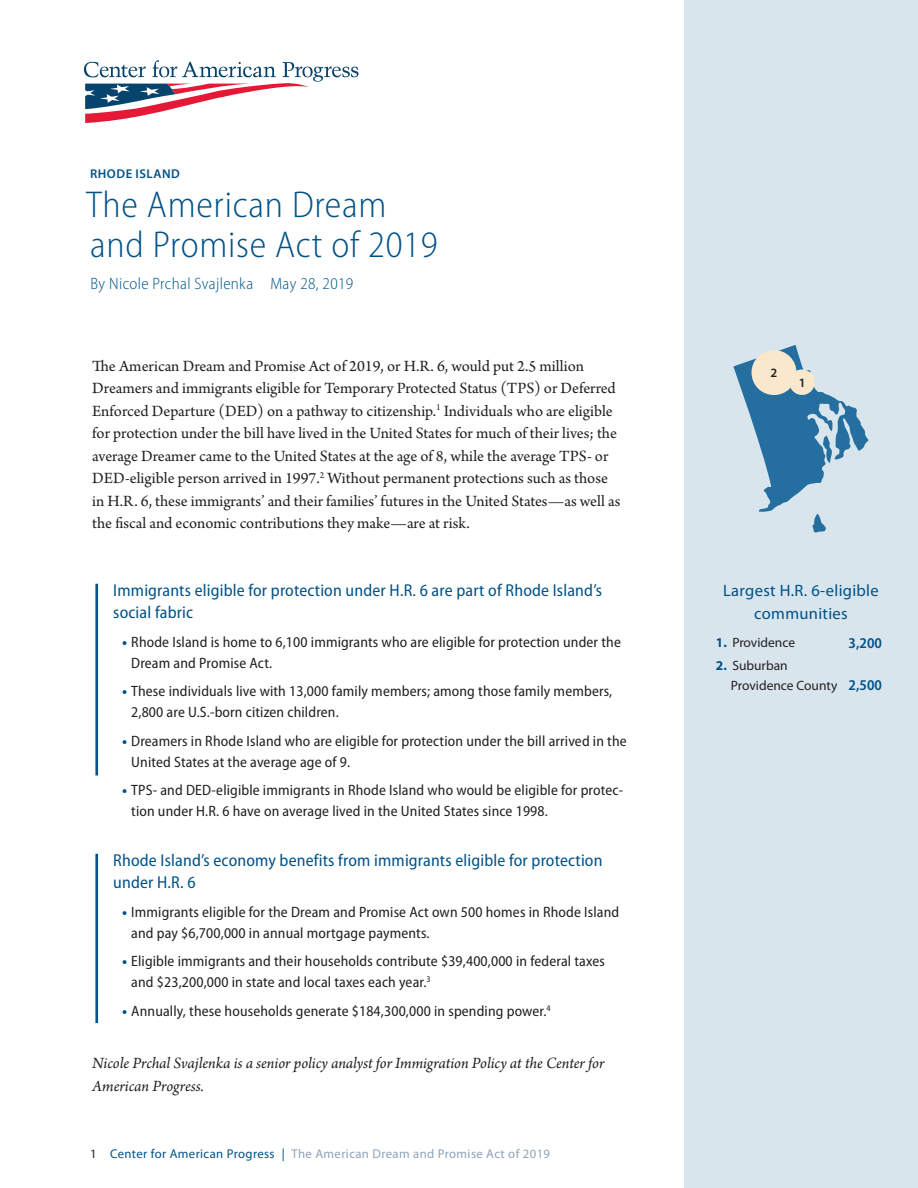
<style>
.page{position:relative;width:918px;height:1188px;background:#fff}
.page>*{position:absolute;margin:0;border:0;box-sizing:border-box;transform-origin:0 0}
.t1{font:300 semi-condensed 37.5px/40.5px "Myriad Pro";letter-spacing:.02em;color:#005288}
.t2{font:semi-condensed 17.25px/22.5px "Myriad Pro";letter-spacing:.01em;color:#005288}
.t3{font:16.5px/22.5px "Arno Pro";color:#231f20}
.t4{font:italic 16.5px/22.5px "Arno Pro";letter-spacing:-.005em;color:#231f20}
.t5{font:300 semi-condensed 16.5px "Myriad Pro";letter-spacing:.02em;color:#005288}
.t6{font:16.5px/22.5px "Myriad Pro";letter-spacing:.02em;color:#005187;text-align:center}
.t7{font:semi-condensed 15px/21px "Myriad Pro";letter-spacing:.01em;color:#231f20}
.t8{font:600 semi-condensed 15px "Myriad Pro";color:#005187}
.t9{font:13.5px/20.2px "Myriad Pro";color:#231f20}
.t10{font:12.75px "Myriad Pro";letter-spacing:.03em;color:#8ca3ba}
.t11{font:600 12.75px "Myriad Pro";letter-spacing:.04em;color:#005288}
.t12{font:600 12.75px "Myriad Pro";color:#231f20}
.s1{font-weight:700;font-stretch:normal;color:#005288}
.s2{color:#231f20}
.s3{color:#005288}
.s4{font-weight:700;color:#005288}
</style>
<div class="page">
<div style="left:684px;top:0;width:234px;height:1188px;background:#d9e5ed"></div>
<hr style="left:95px;top:584px;width:3px;height:192px;background:#005288">
<hr style="left:95px;top:854px;width:3px;height:169px;background:#005288">
<svg style="left:84px;top:60px;width:275px;height:63px"></svg>
<svg style="left:733px;top:345px;width:136px;height:187px"></svg>
<p class="t11" style="left:90px;top:165px;width:91px">RHODE ISLAND</p>
<h1 class="t1" style="left:86px;top:185px;width:353px">The American Dream and Promise Act of 2019</h1>
<p class="t5" style="left:91px;top:275px;width:264px">By Nicole Prchal Svajlenka May 28, 2019</p>
<p class="t3" style="left:92px;top:355px;width:530px">The American Dream and Promise Act of 2019, or H.R. 6, would put 2.5 million Dreamers and immigrants eligible for Temporary Protected Status (TPS) or Deferred Enforced Departure (DED) on a pathway to citizenship.<sup>1</sup> Individuals who are eligible for protection under the bill have lived in the United States for much of their lives; the average Dreamer came to the United States at the age of 8, while the average TPS- or DED-eligible person arrived in 1997.<sup>2</sup> Without permanent protections such as those in H.R. 6, these immigrants’ and their families’ futures in the United States—as well as the fiscal and economic contributions they make—are at risk.</p>
<p class="t2" style="left:113px;top:579px;width:490px">Immigrants eligible for protection under H.R. 6 are part of Rhode Island’s social fabric</p>
<p class="t7" style="left:131px;top:631px;width:491px;text-indent:-9px"><span class="s1">•</span> Rhode Island is home to 6,100 immigrants who are eligible for protection under the<br>Dream and Promise Act.</p>
<p class="t7" style="left:131px;top:681px;width:482px;text-indent:-9px"><span class="s1">•</span> These individuals live with 13,000 family members; among those family members,<br>2,800 are U.S.-born citizen children.</p>
<p class="t7" style="left:131px;top:730px;width:497px;text-indent:-9px"><span class="s1">•</span> Dreamers in Rhode Island who are eligible for protection under the bill arrived in the<br>United States at the average age of 9.</p>
<p class="t7" style="left:131px;top:780px;width:493px;text-indent:-9px"><span class="s1">•</span> TPS- and DED-eligible immigrants in Rhode Island who would be eligible for protec&shy;tion under H.R. 6 have on average lived in the United States since 1998.</p>
<p class="t2" style="left:113px;top:849px;width:491px">Rhode Island’s economy benefits from immigrants eligible for protection under H.R. 6</p>
<p class="t7" style="left:131px;top:901px;width:490px;text-indent:-9px"><span class="s1">•</span> Immigrants eligible for the Dream and Promise Act own 500 homes in Rhode Island and pay $6,700,000 in annual mortgage payments.</p>
<p class="t7" style="left:131px;top:951px;width:475px;text-indent:-9px"><span class="s1">•</span> Eligible immigrants and their households contribute $39,400,000 in federal taxes and $23,200,000 in state and local taxes each year.<sup>3</sup></p>
<p class="t7" style="left:122px;top:1000px;width:430px"><span class="s1">•</span> Annually, these households generate $184,300,000 in spending power.<sup>4</sup></p>
<p class="t4" style="left:92px;top:1053px;width:514px">Nicole Prchal Svajlenka is a senior policy analyst for Immigration Policy at the Center for<br>American Progress.</p>
<p class="t10" style="left:90px;top:1146px;width:462px"><span class="s2">1</span> <span class="s3">Center for American Progress |</span> The American Dream and Promise Act of 2019</p>
<p class="t12" style="left:771px;top:365px;width:8px">2</p>
<p class="t12" style="left:799px;top:375px;width:8px">1</p>
<p class="t6" style="left:723px;top:579px;width:157px">Largest H.R. 6-eligible communities</p>
<p class="t9" style="left:716px;top:632px;width:81px"><span class="s4">1.</span> Providence</p>
<p class="t9" style="left:731px;top:655px;width:108px;text-indent:-15px"><span class="s4">2.</span> Suburban<br>Providence County</p>
<p class="t8" style="left:849px;top:635px;width:35px">3,200</p>
<p class="t8" style="left:849px;top:677px;width:35px">2,500</p>
</div>
